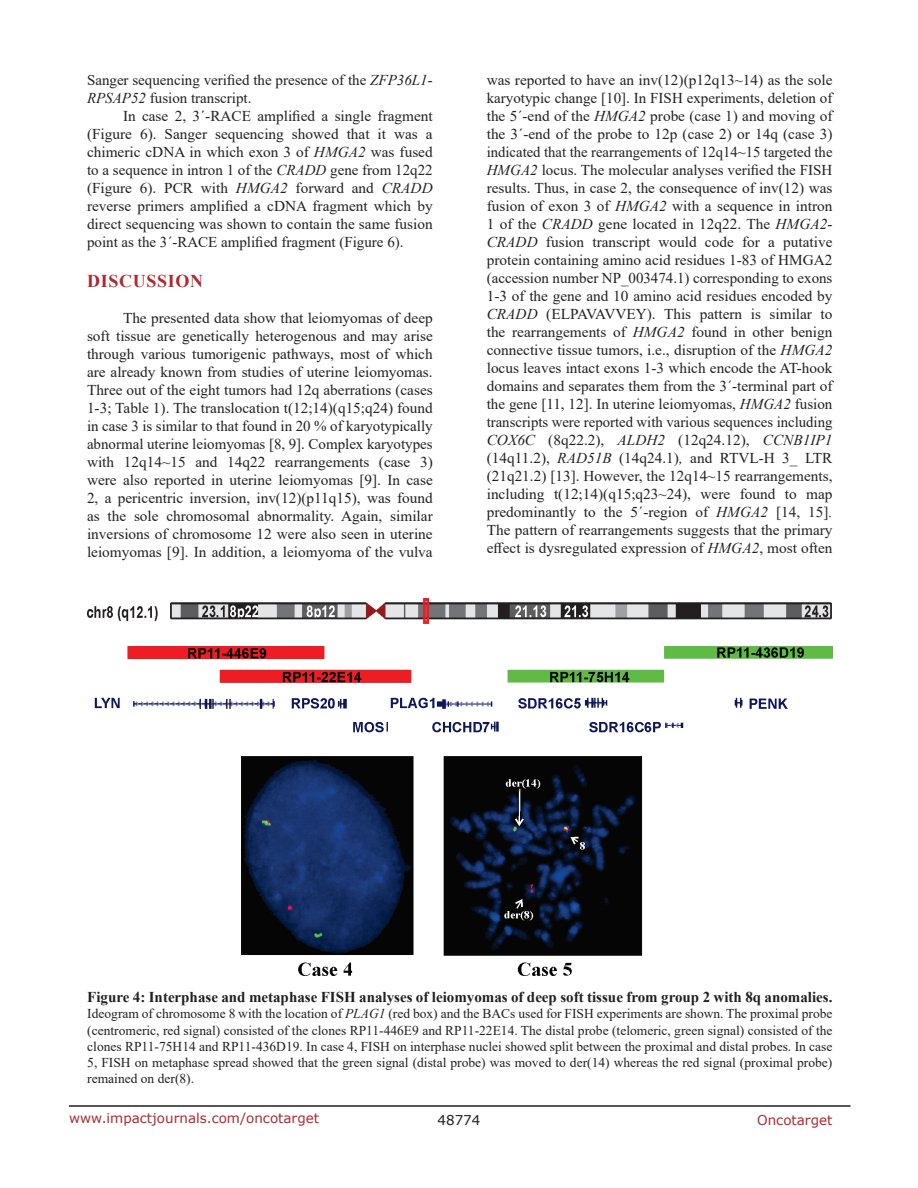
<style>
.page{position:relative;width:918px;height:1188px;background:#fff}
.page>*{position:absolute;margin:0;border:0;box-sizing:border-box;transform-origin:0 0}
.Heading{font:700 18px "Times New Roman";letter-spacing:.035em;color:#ac2b31}
.BodyText{font:15px/18px "Times New Roman";color:#221f22;text-align:justify}
.FigureText{font:700 15px "Times New Roman";color:#221f22}
.FigureText-2{font:13.5px/16.2px "Times New Roman";color:#221f22;text-align:justify}
.t1{font:13.5px "Verdana";color:#ac2b31}
.t2{font:13.5px "Verdana";color:#221f22}
.s1{font-style:italic}
</style>
<div class="page">
<hr style="left:69px;top:1105px;width:781px;height:2px;background:#231f20">
<img style="left:87px;top:598px;width:745px;height:378px">
<p class="BodyText" style="left:87px;top:71px;width:347px">Sanger sequencing verified the presence of the <span class="s1">ZFP36L1-<br>RPSAP52</span> fusion transcript.</p>
<p class="BodyText" style="left:87px;top:107px;width:347px;text-indent:36px">In case 2, 3´-RACE amplified a single fragment (Figure 6). Sanger sequencing showed that it was a chimeric cDNA in which exon 3 of <span class="s1">HMGA2</span> was fused to a sequence in intron 1 of the <span class="s1">CRADD</span> gene from 12q22 (Figure 6). PCR with <span class="s1">HMGA2</span> forward and <span class="s1">CRADD </span>reverse primers amplified a cDNA fragment which by direct sequencing was shown to contain the same fusion point as the 3´-RACE amplified fragment (Figure 6).</p>
<p class="Heading" style="left:87px;top:268px;width:117px">DISCUSSION</p>
<p class="BodyText" style="left:87px;top:309px;width:347px;text-indent:36px">The presented data show that leiomyomas of deep soft tissue are genetically heterogenous and may arise through various tumorigenic pathways, most of which are already known from studies of uterine leiomyomas.<br>Three out of the eight tumors had 12q aberrations (cases 1-3; Table 1). The translocation t(12;14)(q15;q24) found in case 3 is similar to that found in 20 % of karyotypically abnormal uterine leiomyomas [8, 9]. Complex karyotypes with 12q14~15 and 14q22 rearrangements (case 3) were also reported in uterine leiomyomas [9]. In case 2, a pericentric inversion, inv(12)(p11q15), was found as the sole chromosomal abnormality. Again, similar inversions of chromosome 12 were also seen in uterine leiomyomas [9]. In addition, a leiomyoma of the vulva</p>
<p class="BodyText" style="left:487px;top:71px;width:347px">was reported to have an inv(12)(p12q13~14) as the sole karyotypic change [10]. In FISH experiments, deletion of the 5´-end of the <span class="s1">HMGA2</span> probe (case 1) and moving of the 3´-end of the probe to 12p (case 2) or 14q (case 3) indicated that the rearrangements of 12q14~15 targeted the <span class="s1">HMGA2</span> locus. The molecular analyses verified the FISH results. Thus, in case 2, the consequence of inv(12) was fusion of exon 3 of <span class="s1">HMGA2</span> with a sequence in intron 1 of the <span class="s1">CRADD</span> gene located in 12q22. The <span class="s1">HMGA2- CRADD</span> fusion transcript would code for a putative protein containing amino acid residues 1-83 of HMGA2 (accession number NP_003474.1) corresponding to exons 1-3 of the gene and 10 amino acid residues encoded by <span class="s1">CRADD</span> (ELPAVAVVEY). This pattern is similar to the rearrangements of <span class="s1">HMGA2</span> found in other benign connective tissue tumors, i.e., disruption of the <span class="s1">HMGA2 </span>locus leaves intact exons 1-3 which encode the AT-hook domains and separates them from the 3´-terminal part of the gene [11, 12]. In uterine leiomyomas, <span class="s1">HMGA2</span> fusion transcripts were reported with various sequences including <span class="s1">COX6C</span> (8q22.2), <span class="s1">ALDH2</span> (12q24.12), <span class="s1">CCNB1IP1 </span>(14q11.2), <span class="s1">RAD51B</span> (14q24.1)<span class="s1">,</span> and RTVL-H 3_ LTR (21q21.2) [13]. However, the 12q14~15 rearrangements, including t(12;14)(q15;q23~24), were found to map predominantly to the 5´-region of <span class="s1">HMGA2</span> [14, 15]<span class="s1">.<br></span>The pattern of rearrangements suggests that the primary effect is dysregulated expression of <span class="s1">HMGA2</span>, most often</p>
<p class="FigureText" style="left:87px;top:986px;width:747px">Figure 4: Interphase and metaphase FISH analyses of leiomyomas of deep soft tissue from group 2 with 8q anomalies.</p>
<p class="FigureText-2" style="left:87px;top:1005px;width:747px">Ideogram of chromosome 8 with the location of <span class="s1">PLAG1</span> (red box) and the BACs used for FISH experiments are shown. The proximal probe (centromeric, red signal) consisted of the clones RP11-446E9 and RP11-22E14. The distal probe (telomeric, green signal) consisted of the clones RP11-75H14 and RP11-436D19. In case 4, FISH on interphase nuclei showed split between the proximal and distal probes. In case 5, FISH on metaphase spread showed that the green signal (distal probe) was moved to der(14) whereas the red signal (proximal probe) remained on der(8).</p>
<p class="t1" style="left:69px;top:1109px;width:252px">www.impactjournals.com/oncotarget</p>
<p class="t2" style="left:438px;top:1111px;width:44px">48774</p>
<p class="t1" style="left:757px;top:1111px;width:77px">Oncotarget</p>
</div>
